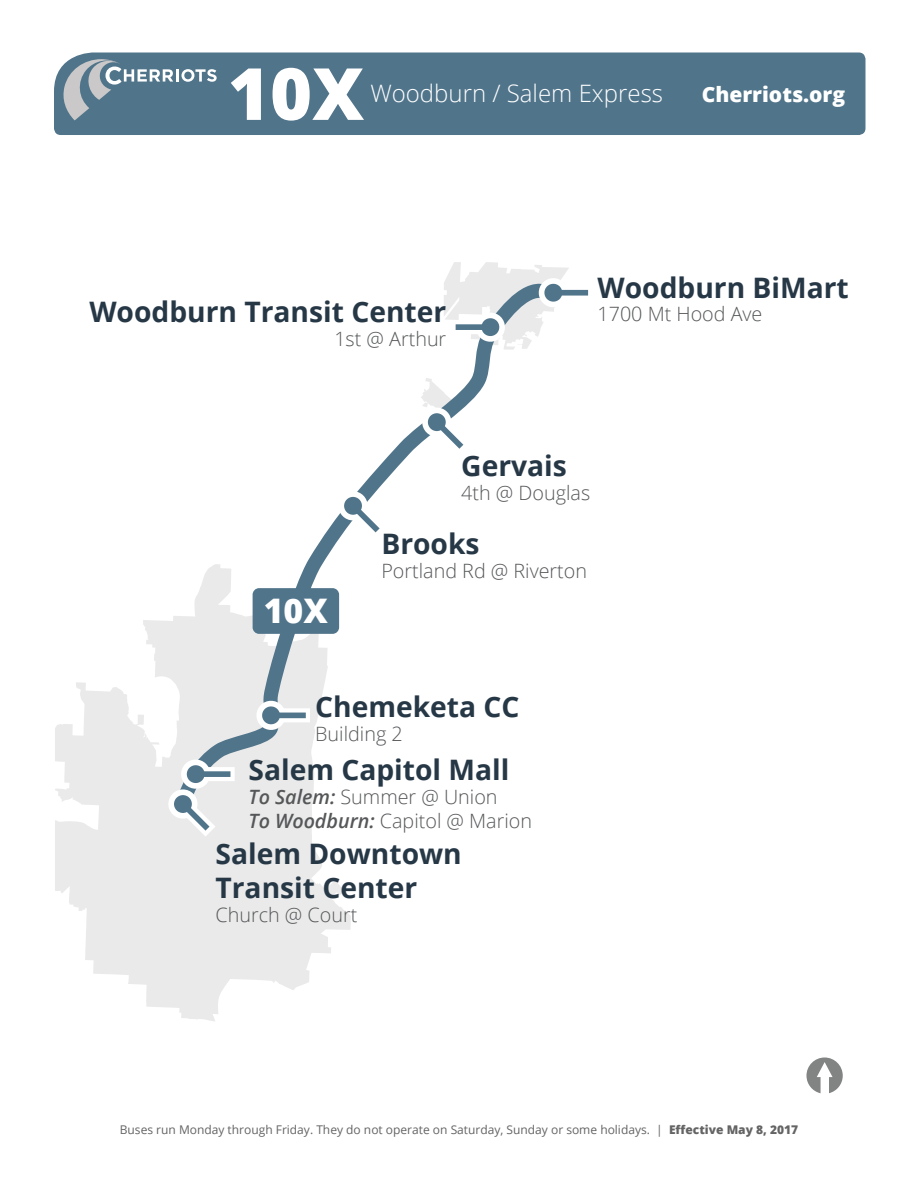
<style>
.page{position:relative;width:918px;height:1188px;background:#fff}
.page>*{position:absolute;margin:0;border:0;box-sizing:border-box;transform-origin:0 0}
.t1{font:800 72px "Open Sans";color:#fff}
.t2{font:800 33.9px "Open Sans";color:#fff}
.t3{font:700 28.2px/33.9px "Open Sans";color:#263746}
.t4{font:300 24px "Open Sans";color:#fff}
.t5{font:800 21px "Open Sans";color:#fff}
.t6{font:300 19.8px/23.7px "Open Sans";color:#555759}
.t7{font:12px "Open Sans";color:#646464}
.s1{font-weight:600;font-style:italic}
.s2{font-weight:800}
</style>
<div class="page">
<svg style="left:55px;top:620px;width:296px;height:401px;fill:#eaeaea"></svg>
<svg style="left:164px;top:350px;width:328px;height:472px"></svg>
<div style="left:253px;top:588px;width:86px;height:46px;background:#50748a;border-radius:7px"></div>
<div style="left:553px;top:290px;width:32px;height:6px;background:#50748a"></div>
<svg style="left:333px;top:486px;width:63px;height:62px"></svg>
<svg style="left:292px;top:708px;width:11px;height:14px"></svg>
<svg style="left:250px;top:699px;width:42px;height:37px"></svg>
<div style="left:271px;top:713px;width:32px;height:5px;background:#50748a"></div>
<svg style="left:417px;top:378px;width:62px;height:87px"></svg>
<div style="left:196px;top:767px;width:32px;height:14px;background:#fff"></div>
<div style="left:196px;top:771px;width:32px;height:6px;background:#50748a"></div>
<svg style="left:163px;top:758px;width:62px;height:89px"></svg>
<svg style="left:444px;top:262px;width:130px;height:88px"></svg>
<div style="left:458px;top:324px;width:32px;height:6px;background:#50748a"></div>
<svg style="left:806px;top:1057px;width:37px;height:36px"></svg>
<div style="left:54px;top:52px;width:812px;height:83px;background:#50748a"></div>
<svg style="left:63px;top:59px;width:154px;height:61px;background:#6f8a9b"></svg>
<h1 class="t1" style="left:228px;top:39px;width:138px">10X</h1>
<p class="t4" style="left:370px;top:77px;width:294px">Woodburn / Salem Express</p>
<p class="t5" style="left:702px;top:78px;width:145px">Cherriots.org</p>
<p class="t3" style="left:597px;top:270px;width:253px">Woodburn BiMart</p>
<p class="t3" style="left:89px;top:294px;width:358px">Woodburn Transit Center</p>
<p class="t6" style="left:597px;top:302px;width:167px">1700 Mt Hood Ave</p>
<p class="t6" style="left:334px;top:326px;width:113px">1st @ Arthur</p>
<p class="t2" style="left:264px;top:585px;width:66px">10X</p>
<p class="t3" style="left:461px;top:448px;width:107px">Gervais</p>
<p class="t6" style="left:461px;top:480px;width:130px">4th @ Douglas</p>
<p class="t3" style="left:381px;top:526px;width:100px">Brooks</p>
<p class="t6" style="left:381px;top:558px;width:207px">Portland Rd @ Riverton</p>
<p class="t3" style="left:315px;top:689px;width:206px">Chemeketa CC</p>
<p class="t6" style="left:315px;top:721px;width:89px">Building 2</p>
<p class="t3" style="left:249px;top:753px;width:262px">Salem Capitol Mall</p>
<p class="t6" style="left:249px;top:785px;width:285px"><span class="s1">To Salem:</span> Summer @ Union<br><span class="s1">To Woodburn:</span> Capitol @ Marion</p>
<p class="t3" style="left:215px;top:837px;width:248px">Salem Downtown<br>Transit Center</p>
<p class="t6" style="left:215px;top:902px;width:143px">Church @ Court</p>
<p class="t7" style="left:120px;top:1121px;width:680px">Buses run Monday through Friday. They do not operate on Saturday, Sunday or some holidays. | <span class="s2">Effective May 8, 2017</span></p>
</div>
